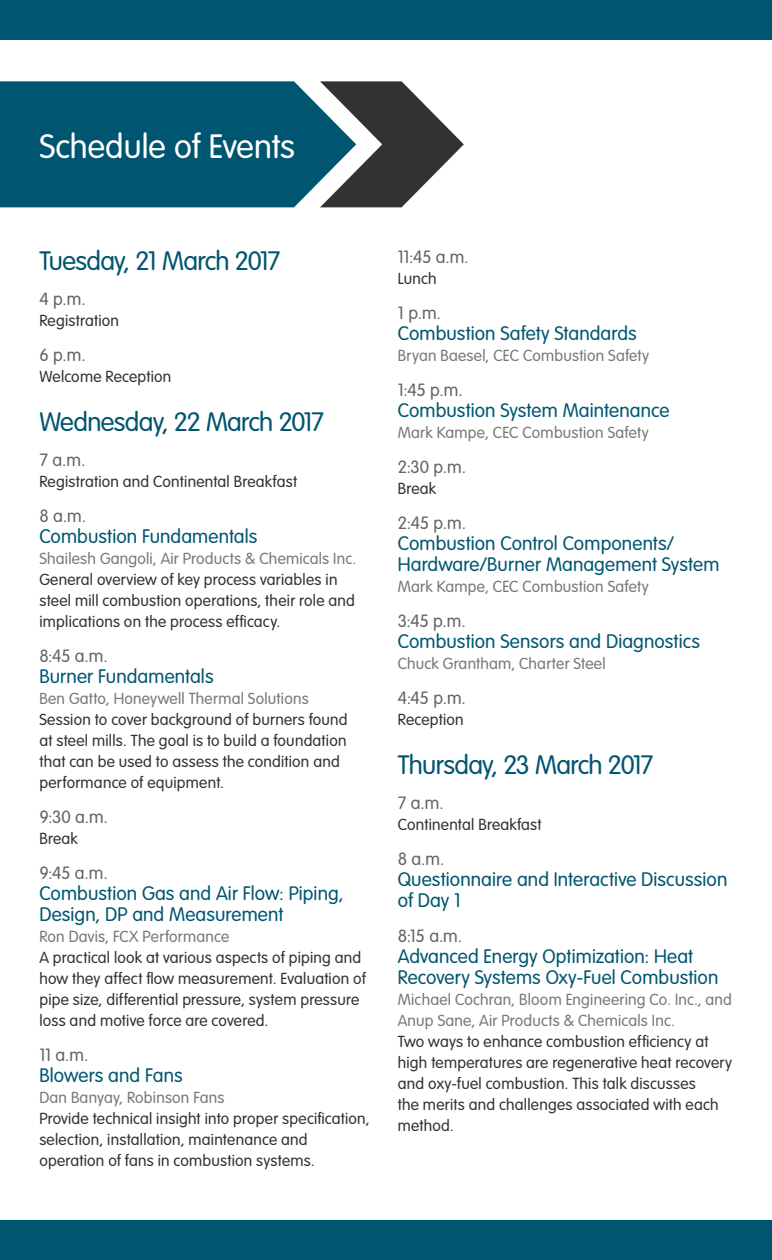
<style>
.page{position:relative;width:772px;height:1260px;background:#fff}
.page>*{position:absolute;margin:0;border:0;box-sizing:border-box;transform-origin:0 0}
.t1{font:300 33.25px "VAG Rounded";color:#fff}
.t2{font:300 26.25px "VAG Rounded";letter-spacing:-.03em;color:#005670}
.t3{font:300 19.25px/21px "VAG Rounded";letter-spacing:.005em;color:#005670}
.t4{font:300 17.5px "VAG Rounded";letter-spacing:-.025em;color:#636466}
.t5{font:300 15.75px/21px "VAG Rounded";letter-spacing:.015em;color:#333132}
.t6{font:300 15.75px/21px "VAG Rounded";letter-spacing:.015em;color:#77787b}
</style>
<div class="page">
<div style="left:0;top:0;width:772px;height:39px;background:#005670"></div>
<div style="left:0;top:1221px;width:772px;height:39px;background:#005670"></div>
<svg style="left:356px;top:81px;width:108px;height:126px"></svg>
<svg style="left:0;top:81px;width:356px;height:126px;background:#105f76"></svg>
<h1 class="t1" style="left:39px;top:128px;width:257px">Schedule of Events</h1>
<h2 class="t2" style="left:39px;top:246px;width:243px">Tuesday, 21 March 2017</h2>
<p class="t4" style="left:39px;top:289px;width:48px">4 p.m.</p>
<p class="t5" style="left:39px;top:310px;width:81px">Registration</p>
<p class="t4" style="left:39px;top:345px;width:48px">6 p.m.</p>
<p class="t5" style="left:39px;top:366px;width:133px">Welcome Reception</p>
<h2 class="t2" style="left:39px;top:407px;width:286px">Wednesday, 22 March 2017</h2>
<p class="t4" style="left:39px;top:450px;width:48px">7 a.m.</p>
<p class="t5" style="left:39px;top:471px;width:259px">Registration and Continental Breakfast</p>
<p class="t4" style="left:39px;top:506px;width:48px">8 a.m.</p>
<p class="t3" style="left:39px;top:526px;width:219px">Combustion Fundamentals</p>
<p class="t6" style="left:39px;top:548px;width:318px">Shailesh Gangoli, Air Products &amp; Chemicals Inc.</p>
<p class="t5" style="left:39px;top:569px;width:317px">General overview of key process variables in steel mill combustion operations, their role and implications on the process efficacy.</p>
<p class="t4" style="left:39px;top:646px;width:70px">8:45 a.m.</p>
<p class="t3" style="left:39px;top:666px;width:176px">Burner Fundamentals</p>
<p class="t6" style="left:39px;top:688px;width:271px">Ben Gatto, Honeywell Thermal Solutions</p>
<p class="t5" style="left:39px;top:709px;width:310px">Session to cover background of burners found at steel mills. The goal is to build a foundation that can be used to assess the condition and performance of equipment.</p>
<p class="t4" style="left:39px;top:807px;width:70px">9:30 a.m.</p>
<p class="t5" style="left:39px;top:828px;width:40px">Break</p>
<p class="t4" style="left:39px;top:863px;width:70px">9:45 a.m.</p>
<p class="t3" style="left:39px;top:883px;width:306px">Combustion Gas and Air Flow: Piping,<br>Design, DP and Measurement</p>
<p class="t6" style="left:39px;top:926px;width:191px">Ron Davis, FCX Performance</p>
<p class="t5" style="left:39px;top:947px;width:328px">A practical look at various aspects of piping and how they affect flow measurement. Evaluation of pipe size, differential pressure, system pressure loss and motive force are covered.</p>
<p class="t4" style="left:39px;top:1045px;width:51px">11 a.m.</p>
<p class="t3" style="left:39px;top:1065px;width:145px">Blowers and Fans</p>
<p class="t6" style="left:39px;top:1087px;width:187px">Dan Banyay, Robinson Fans</p>
<p class="t5" style="left:39px;top:1108px;width:332px">Provide technical insight into proper specification, selection, installation, maintenance and operation of fans in combustion systems.</p>
<p class="t4" style="left:398px;top:247px;width:72px">11:45 a.m.</p>
<p class="t5" style="left:398px;top:268px;width:40px">Lunch</p>
<p class="t4" style="left:398px;top:303px;width:45px">1 p.m.</p>
<p class="t3" style="left:398px;top:323px;width:240px">Combustion Safety Standards</p>
<p class="t6" style="left:398px;top:345px;width:253px">Bryan Baesel, CEC Combustion Safety</p>
<p class="t4" style="left:398px;top:380px;width:66px">1:45 p.m.</p>
<p class="t3" style="left:398px;top:400px;width:273px">Combustion System Maintenance</p>
<p class="t6" style="left:398px;top:422px;width:252px">Mark Kampe, CEC Combustion Safety</p>
<p class="t4" style="left:398px;top:457px;width:70px">2:30 p.m.</p>
<p class="t5" style="left:398px;top:478px;width:40px">Break</p>
<p class="t4" style="left:398px;top:513px;width:70px">2:45 p.m.</p>
<p class="t3" style="left:398px;top:533px;width:323px">Combustion Control Components/<br>Hardware/Burner Management System</p>
<p class="t6" style="left:398px;top:576px;width:252px">Mark Kampe, CEC Combustion Safety</p>
<p class="t4" style="left:398px;top:611px;width:70px">3:45 p.m.</p>
<p class="t3" style="left:398px;top:631px;width:304px">Combustion Sensors and Diagnostics</p>
<p class="t6" style="left:398px;top:653px;width:209px">Chuck Grantham, Charter Steel</p>
<p class="t4" style="left:398px;top:688px;width:70px">4:45 p.m.</p>
<p class="t5" style="left:398px;top:709px;width:67px">Reception</p>
<h2 class="t2" style="left:398px;top:750px;width:257px">Thursday, 23 March 2017</h2>
<p class="t4" style="left:398px;top:793px;width:48px">7 a.m.</p>
<p class="t5" style="left:398px;top:814px;width:145px">Continental Breakfast</p>
<p class="t4" style="left:398px;top:849px;width:48px">8 a.m.</p>
<p class="t3" style="left:398px;top:869px;width:331px">Questionnaire and Interactive Discussion of Day 1</p>
<p class="t4" style="left:398px;top:926px;width:66px">8:15 a.m.</p>
<p class="t3" style="left:398px;top:946px;width:322px">Advanced Energy Optimization: Heat<br>Recovery Systems Oxy-Fuel Combustion</p>
<p class="t6" style="left:398px;top:989px;width:336px">Michael Cochran, Bloom Engineering Co. Inc., and<br>Anup Sane, Air Products &amp; Chemicals Inc.</p>
<p class="t5" style="left:398px;top:1031px;width:336px">Two ways to enhance combustion efficiency at high temperatures are regenerative heat recovery and oxy-fuel combustion. This talk discusses<br>the merits and challenges associated with each method.</p>
</div>
